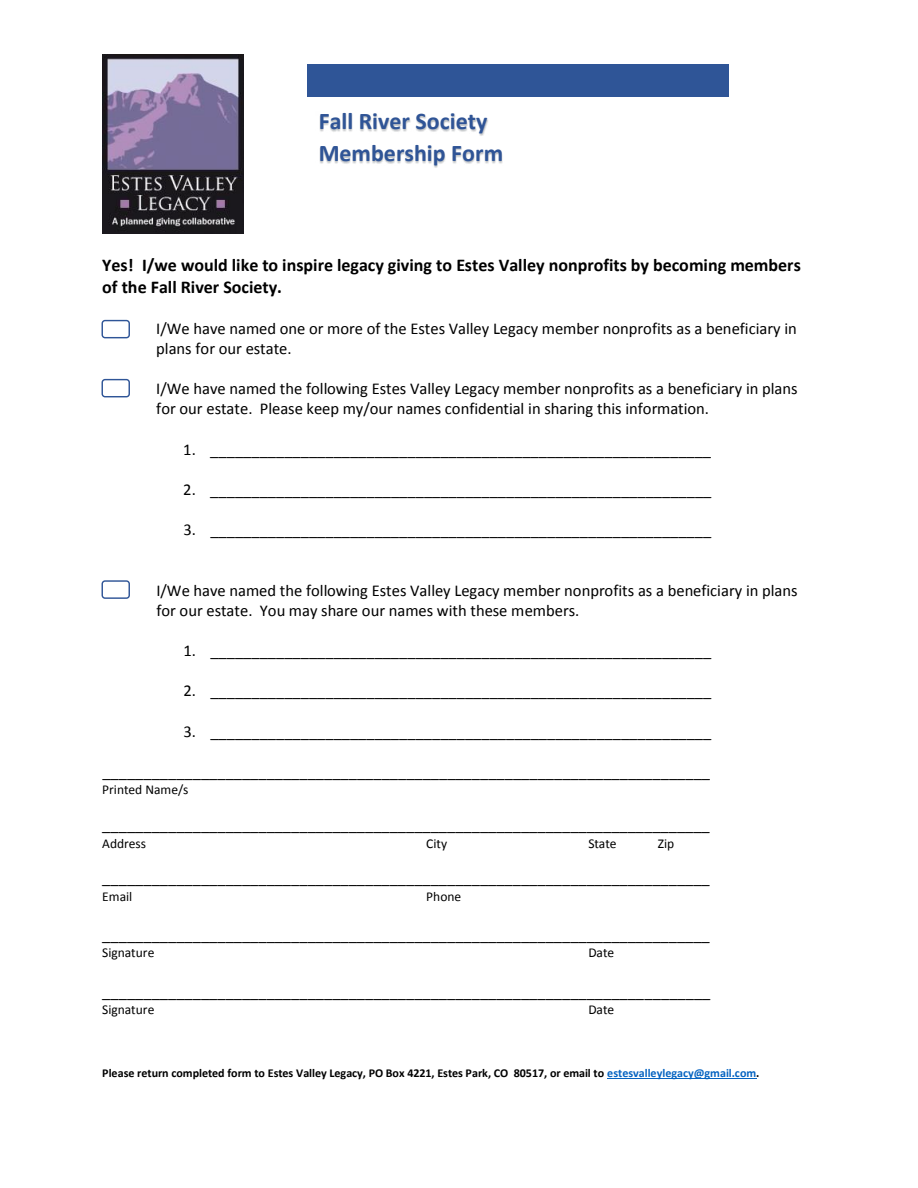
<style>
.page{position:relative;width:918px;height:1188px;background:#fff}
.page>*{position:absolute;margin:0;border:0;box-sizing:border-box;transform-origin:0 0}
.t1{font:700 24px/32.4px "Calibri";color:#2f5496}
.t2{font:700 18px/21.9px "Calibri";color:#000}
.t3{font:16.5px/20.1px "Calibri";color:#000}
.t4{font:13.5px "Calibri";color:#000}
.t5{font:700 12px "Calibri";color:#000}
.s1{color:#0563c1}
</style>
<div class="page">
<hr style="left:607px;top:1078px;width:149px;height:1px;background:#0563c1">
<img style="left:102px;top:54px;width:141px;height:180px">
<div style="left:307px;top:65px;width:422px;height:32px;background:#2f5597"></div>
<img style="left:319px;top:114px;width:169px;height:16px">
<img style="left:319px;top:130px;width:184px;height:38px">
<div style="left:102px;top:320px;width:28px;height:18px;background:#fff;border:1px solid #2f5597;border-radius:3px"></div>
<div style="left:102px;top:379px;width:28px;height:18px;background:#fff;border:1px solid #2f5597;border-radius:3px"></div>
<div style="left:102px;top:580px;width:28px;height:19px;background:#fff;border:1px solid #2f5597;border-radius:3px"></div>
<h1 class="t1" style="left:319px;top:105px;width:186px">Fall River Society<br>Membership Form</h1>
<p class="t2" style="left:102px;top:254px;width:700px">Yes! I/we would like to inspire legacy giving to Estes Valley nonprofits by becoming members of the Fall River Society.</p>
<p class="t3" style="left:156px;top:318px;width:642px">I/We have named one or more of the Estes Valley Legacy member nonprofits as a beneficiary in plans for our estate.</p>
<p class="t3" style="left:156px;top:379px;width:643px">I/We have named the following Estes Valley Legacy member nonprofits as a beneficiary in plans for our estate. Please keep my/our names confidential in sharing this information.</p>
<p class="t3" style="left:183px;top:439px;width:529px">1. _____________________________________________________________</p>
<p class="t3" style="left:183px;top:479px;width:530px">2. _____________________________________________________________</p>
<p class="t3" style="left:183px;top:520px;width:529px">3. _____________________________________________________________</p>
<p class="t3" style="left:156px;top:580px;width:643px">I/We have named the following Estes Valley Legacy member nonprofits as a beneficiary in plans for our estate. You may share our names with these members.</p>
<p class="t3" style="left:183px;top:640px;width:529px">1. _____________________________________________________________</p>
<p class="t3" style="left:183px;top:681px;width:529px">2. _____________________________________________________________</p>
<p class="t3" style="left:183px;top:721px;width:529px">3. _____________________________________________________________</p>
<p class="t3" style="left:102px;top:761px;width:609px">__________________________________________________________________________</p>
<p class="t4" style="left:102px;top:781px;width:88px">Printed Name/s</p>
<p class="t3" style="left:102px;top:815px;width:609px">__________________________________________________________________________</p>
<p class="t4" style="left:102px;top:835px;width:45px">Address</p>
<p class="t4" style="left:426px;top:835px;width:22px">City</p>
<p class="t4" style="left:588px;top:835px;width:30px">State</p>
<p class="t4" style="left:658px;top:835px;width:18px">Zip</p>
<p class="t3" style="left:102px;top:868px;width:609px">__________________________________________________________________________</p>
<p class="t4" style="left:102px;top:888px;width:32px">Email</p>
<p class="t4" style="left:426px;top:888px;width:36px">Phone</p>
<p class="t3" style="left:102px;top:924px;width:609px">__________________________________________________________________________</p>
<p class="t4" style="left:102px;top:944px;width:54px">Signature</p>
<p class="t4" style="left:588px;top:944px;width:28px">Date</p>
<p class="t3" style="left:102px;top:981px;width:610px">__________________________________________________________________________</p>
<p class="t4" style="left:102px;top:1001px;width:54px">Signature</p>
<p class="t4" style="left:588px;top:1001px;width:28px">Date</p>
<p class="t5" style="left:102px;top:1065px;width:659px">Please return completed form to Estes Valley Legacy, PO Box 4221, Estes Park, CO 80517, or email to <span class="s1">estesvalleylegacy@gmail.com</span>.</p>
</div>
